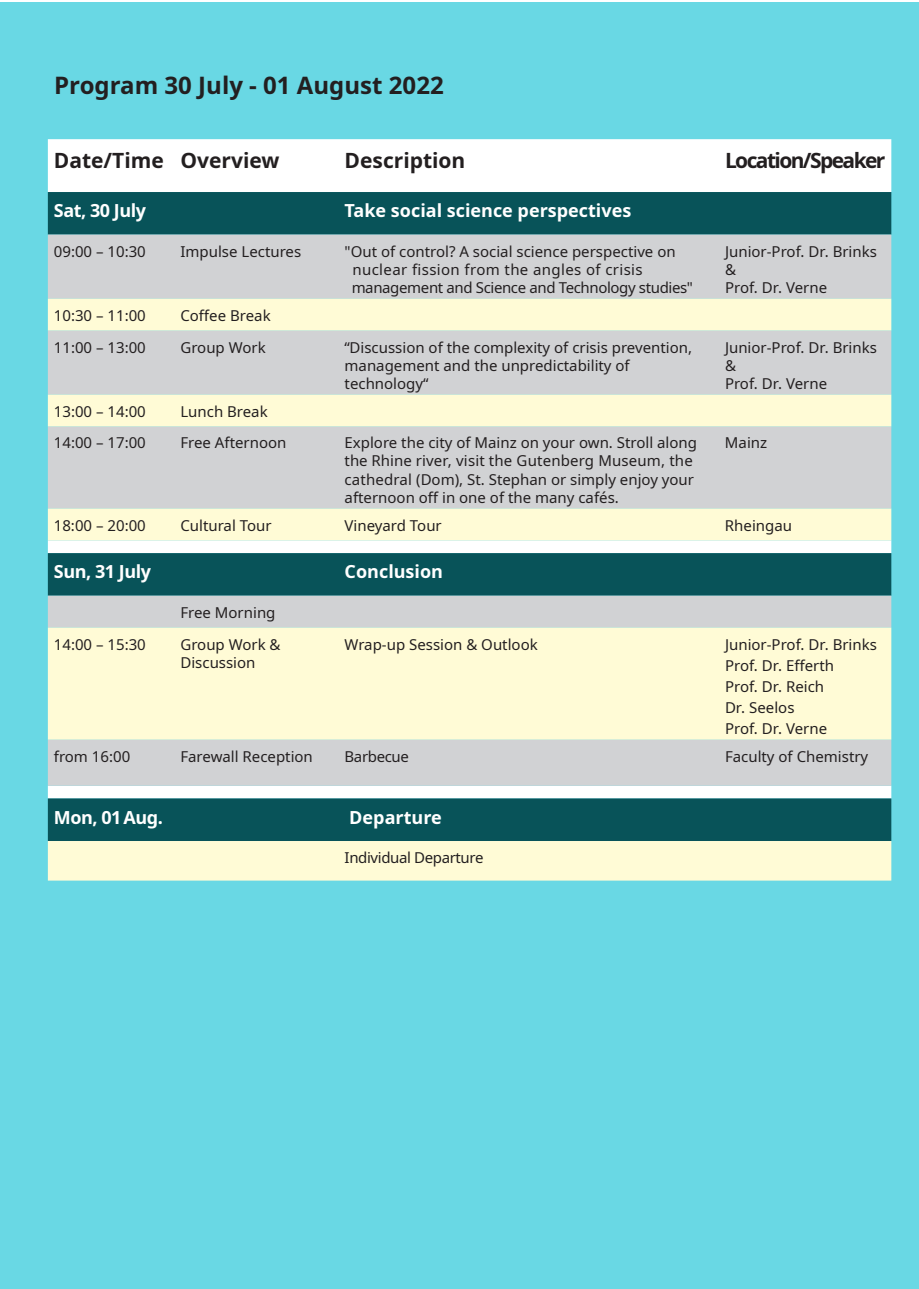
<style>
.page{position:relative;width:919px;height:1289px;background:#fff}
.page>*{position:absolute;margin:0;border:0;box-sizing:border-box;transform-origin:0 0}
.t1{font:700 24px "Noto Sans";color:#231f20}
.t2{font:700 21px "Noto Sans";color:#231f20}
.t3{font:700 21px "Noto Sans";letter-spacing:-.075em;color:#231f20}
.t4{font:700 18px "Noto Sans";color:#fff}
.t5{font:700 18px "Noto Sans";letter-spacing:-.025em;color:#fff}
.t6{font:15px/18px "Noto Sans";color:#231f20}
.t7{font:15px "Noto Sans";letter-spacing:-.025em;color:#231f20}
</style>
<div class="page">
<div style="left:0;top:2px;width:918px;height:1286px;background:#69d8e4"></div>
<div style="left:48px;top:139px;width:843px;height:53px;background:#fff"></div>
<div style="left:48px;top:192px;width:843px;height:42px;background:#085359"></div>
<div style="left:48px;top:234px;width:843px;height:65px;background:#d1d2d4"></div>
<svg style="left:48px;top:299px;width:843px;height:581px;background:#c8d2c4"></svg>
<h1 class="t1" style="left:54px;top:68px;width:391px">Program 30 July - 01 August 2022</h1>
<h2 class="t2" style="left:54px;top:145px;width:227px">Date/Time Overview</h2>
<h2 class="t2" style="left:344px;top:145px;width:122px">Description</h2>
<h2 class="t3" style="left:725px;top:145px;width:162px">Location/Speaker</h2>
<p class="t5" style="left:54px;top:198px;width:94px">Sat, 30 July</p>
<p class="t4" style="left:344px;top:198px;width:288px">Take social science perspectives</p>
<p class="t6" style="left:54px;top:242px;width:93px">09:00 – 10:30</p>
<p class="t6" style="left:180px;top:242px;width:122px">Impulse Lectures</p>
<p class="t6" style="left:351px;top:242px;width:343px;text-indent:-7px">"Out of control? A social science perspective on nuclear fission from the angles of crisis management and Science and Technology studies"</p>
<p class="t6" style="left:725px;top:242px;width:153px">Junior-Prof. Dr. Brinks &amp;<br>Prof. Dr. Verne</p>
<p class="t6" style="left:54px;top:306px;width:93px">10:30 – 11:00</p>
<p class="t6" style="left:180px;top:306px;width:92px">Coffee Break</p>
<p class="t6" style="left:54px;top:338px;width:93px">11:00 – 13:00</p>
<p class="t6" style="left:180px;top:338px;width:87px">Group Work</p>
<p class="t6" style="left:344px;top:338px;width:349px">“Discussion of the complexity of crisis prevention, management and the unpredictability of technology“</p>
<p class="t6" style="left:725px;top:338px;width:153px">Junior-Prof. Dr. Brinks &amp;<br>Prof. Dr. Verne</p>
<p class="t6" style="left:54px;top:402px;width:93px">13:00 – 14:00</p>
<p class="t6" style="left:180px;top:402px;width:89px">Lunch Break</p>
<p class="t6" style="left:54px;top:434px;width:93px">14:00 – 17:00</p>
<p class="t6" style="left:180px;top:434px;width:108px">Free Afternoon</p>
<p class="t6" style="left:344px;top:434px;width:354px">Explore the city of Mainz on your own. Stroll along the Rhine river, visit the Gutenberg Museum, the cathedral (Dom), St. Stephan or simply enjoy your afternoon off in one of the many cafés.</p>
<p class="t6" style="left:725px;top:434px;width:44px">Mainz</p>
<p class="t6" style="left:54px;top:516px;width:93px">18:00 – 20:00</p>
<p class="t6" style="left:180px;top:516px;width:93px">Cultural Tour</p>
<p class="t6" style="left:344px;top:516px;width:99px">Vineyard Tour</p>
<p class="t6" style="left:725px;top:516px;width:69px">Rheingau</p>
<p class="t5" style="left:54px;top:559px;width:99px">Sun, 31 July</p>
<p class="t4" style="left:344px;top:559px;width:100px">Conclusion</p>
<p class="t6" style="left:180px;top:603px;width:97px">Free Morning</p>
<p class="t6" style="left:54px;top:635px;width:93px">14:00 – 15:30</p>
<p class="t6" style="left:180px;top:635px;width:102px">Group Work &amp;<br>Discussion</p>
<p class="t6" style="left:344px;top:635px;width:195px">Wrap-up Session &amp; Outlook</p>
<p class="t6" style="left:725px;top:634px;width:153px;line-height:21px">Junior-Prof. Dr. Brinks<br>Prof. Dr. Efferth<br>Prof. Dr. Reich<br>Dr. Seelos<br>Prof. Dr. Verne</p>
<p class="t6" style="left:54px;top:747px;width:78px">from 16:00</p>
<p class="t6" style="left:180px;top:747px;width:134px">Farewall Reception</p>
<p class="t7" style="left:344px;top:745px;width:66px">Barbecue</p>
<p class="t6" style="left:725px;top:747px;width:145px">Faculty of Chemistry</p>
<p class="t5" style="left:54px;top:804px;width:111px">Mon, 01Aug.</p>
<p class="t4" style="left:349px;top:804px;width:94px">Departure</p>
<p class="t7" style="left:344px;top:847px;width:140px">Individual Departure</p>
</div>
